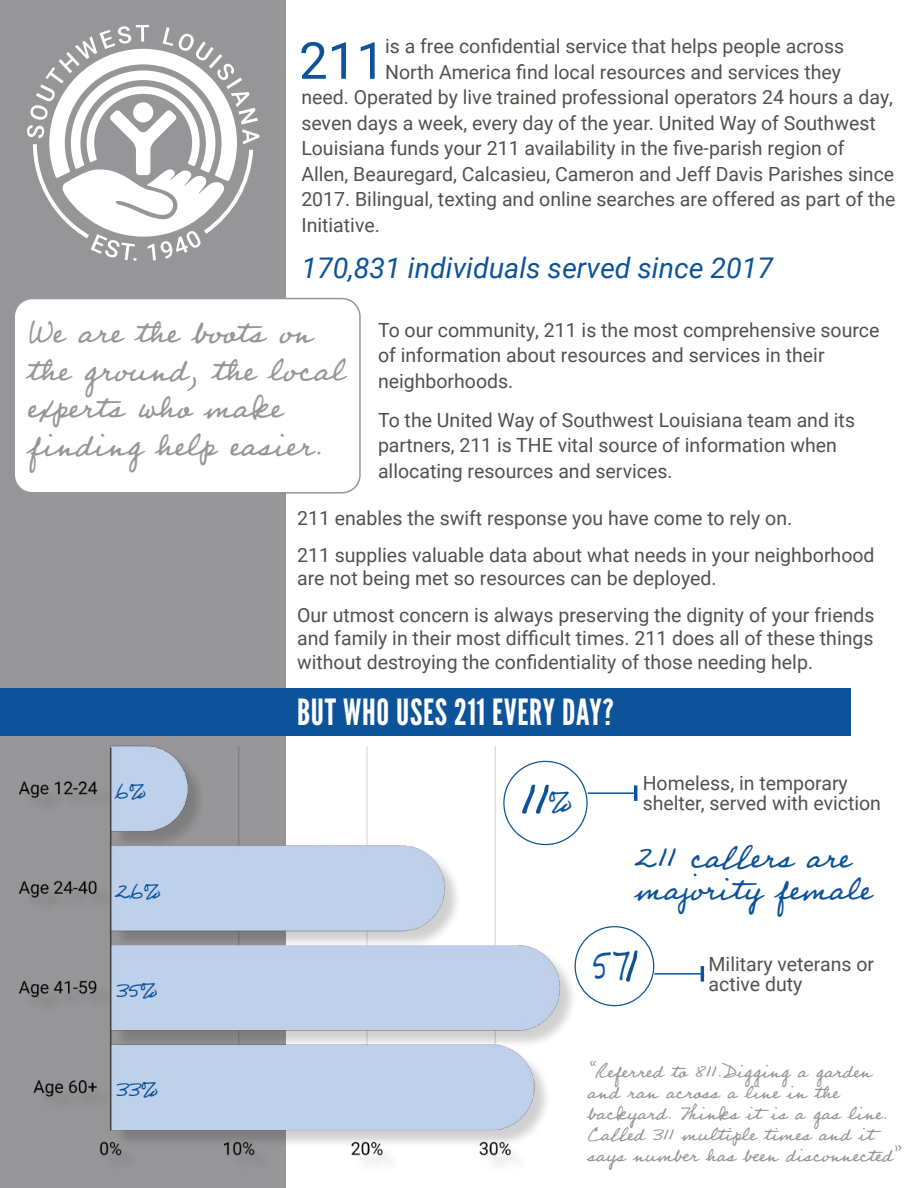
<style>
.page{position:relative;width:918px;height:1188px;background:#fff}
.page>*{position:absolute;margin:0;border:0;box-sizing:border-box;transform-origin:0 0}
.t1{font:64.5px "Professor";color:#0d539a}
.t2{font:57px "Professor";color:#0d539a;scale:.63 1}
.t3{font:51.15px "Roboto";color:#0d539a}
.t4{font:39px/37.5px "Professor";color:#969698}
.t5{font:39px/31.5px "Professor";color:#0d539a}
.t6{font:36px "League Gothic";letter-spacing:.02em;color:#fff}
.t7{font:italic 28.5px "Roboto";color:#0d539a}
.t8{font:27px "Professor";color:#0d539a}
.t9{font:22.5px/21px "Professor";color:#969698}
.t10{font:19.5px/25.5px "Roboto";color:#52514e}
.s1{font-size:37.5px}
.s2{font-size:69.6px}
</style>
<div class="page">
<div style="left:0;top:0;width:286px;height:1188px;background:#969698"></div>
<svg style="left:27px;top:25px;width:232px;height:236px"></svg>
<div style="left:0;top:688px;width:850px;height:48px;background:#0d539a"></div>
<div style="left:14px;top:299px;width:346px;height:194px;background:#fff;border-radius:18px"></div>
<div style="left:14px;top:298px;width:347px;height:196px;border:2px solid #969698;border-radius:18px"></div>
<hr style="left:588px;top:792px;width:48px;height:2px;background:#0d539a">
<hr style="left:634px;top:785px;width:3px;height:16px;background:#0d539a">
<hr style="left:654px;top:973px;width:48px;height:2px;background:#0d539a">
<hr style="left:701px;top:966px;width:3px;height:16px;background:#0d539a">
<img style="left:18px;top:745px;width:552px;height:419px">
<hr style="left:110px;top:748px;width:1px;height:383px;background:#444041">
<h3 class="t3" style="left:299px;top:25px;width:88px">211</h3>
<p class="t10" style="left:385px;top:33px;width:461px">is a free confidential service that helps people across</p>
<p class="t10" style="left:385px;top:58px;width:458px">North America find local resources and services they</p>
<p class="t10" style="left:301px;top:84px;width:593px">need. Operated by live trained professional operators 24 hours a day,</p>
<p class="t10" style="left:301px;top:109px;width:576px">seven days a week, every day of the year. United Way of Southwest</p>
<p class="t10" style="left:301px;top:135px;width:545px">Louisiana funds your 211 availability in the five-parish region of</p>
<p class="t10" style="left:301px;top:160px;width:594px">Allen, Beauregard, Calcasieu, Cameron and Jeff Davis Parishes since</p>
<p class="t10" style="left:301px;top:186px;width:596px">2017. Bilingual, texting and online searches are offered as part of the</p>
<p class="t10" style="left:301px;top:211px;width:80px">Initiative.</p>
<h3 class="t7" style="left:301px;top:248px;width:473px">170,831 individuals served since 2017</h3>
<h3 class="t4" style="left:27px;top:310px;width:319px">We are the boots on the ground, the local experts who make finding help easier.</h3>
<p class="t10" style="left:297px;top:499px;width:579px;line-height:36.9px">211 enables the swift response you have come to rely on.<br>211 supplies valuable data about what needs in your neighborhood</p>
<p class="t10" style="left:297px;top:559px;width:579px;line-height:36.9px">are not being met so resources can be deployed.<br>Our utmost concern is always preserving the dignity of your friends</p>
<p class="t10" style="left:297px;top:626px;width:578px;line-height:23.4px">and family in their most difficult times. 211 does all of these things without destroying the confidentiality of those needing help.</p>
<p class="t10" style="left:378px;top:316px;width:503px">To our community, 211 is the most comprehensive source of information about resources and services in their neighborhoods.</p>
<p class="t10" style="left:378px;top:406px;width:479px">To the United Way of Southwest Louisiana team and its partners, 211 is THE vital source of information when allocating resources and services.</p>
<h3 class="t8" style="left:116px;top:773px;width:33px">6%</h3>
<h3 class="t8" style="left:116px;top:873px;width:47px">26%</h3>
<h3 class="t8" style="left:116px;top:972px;width:44px">35%</h3>
<h3 class="t8" style="left:116px;top:1071px;width:45px">33%</h3>
<h3 class="t6" style="left:297px;top:690px;width:318px">BUT WHO USES 211 EVERY DAY?</h3>
<h1 class="t1" style="left:520px;top:755px;width:55px">11<span class="s1">%</span></h1>
<p class="t10" style="left:643px;top:773px;width:240px;line-height:19.5px">Homeless, in temporary shelter, served with eviction</p>
<h3 class="t5" style="left:636px;top:838px;width:237px">211 callers are majority female</h3>
<h2 class="t2" style="left:592px;top:926px;width:74px">5 7<span class="s2">1</span></h2>
<p class="t10" style="left:709px;top:954px;width:167px;line-height:19.5px">Military veterans or active duty</p>
<p class="t9" style="left:588px;top:1059px;width:315px">“Referred to 811.Digging a garden and ran across a line in the backyard. Thinks it is a gas line.<br>Called 311 multiple times and it says number has been disconnected”</p>
</div>
